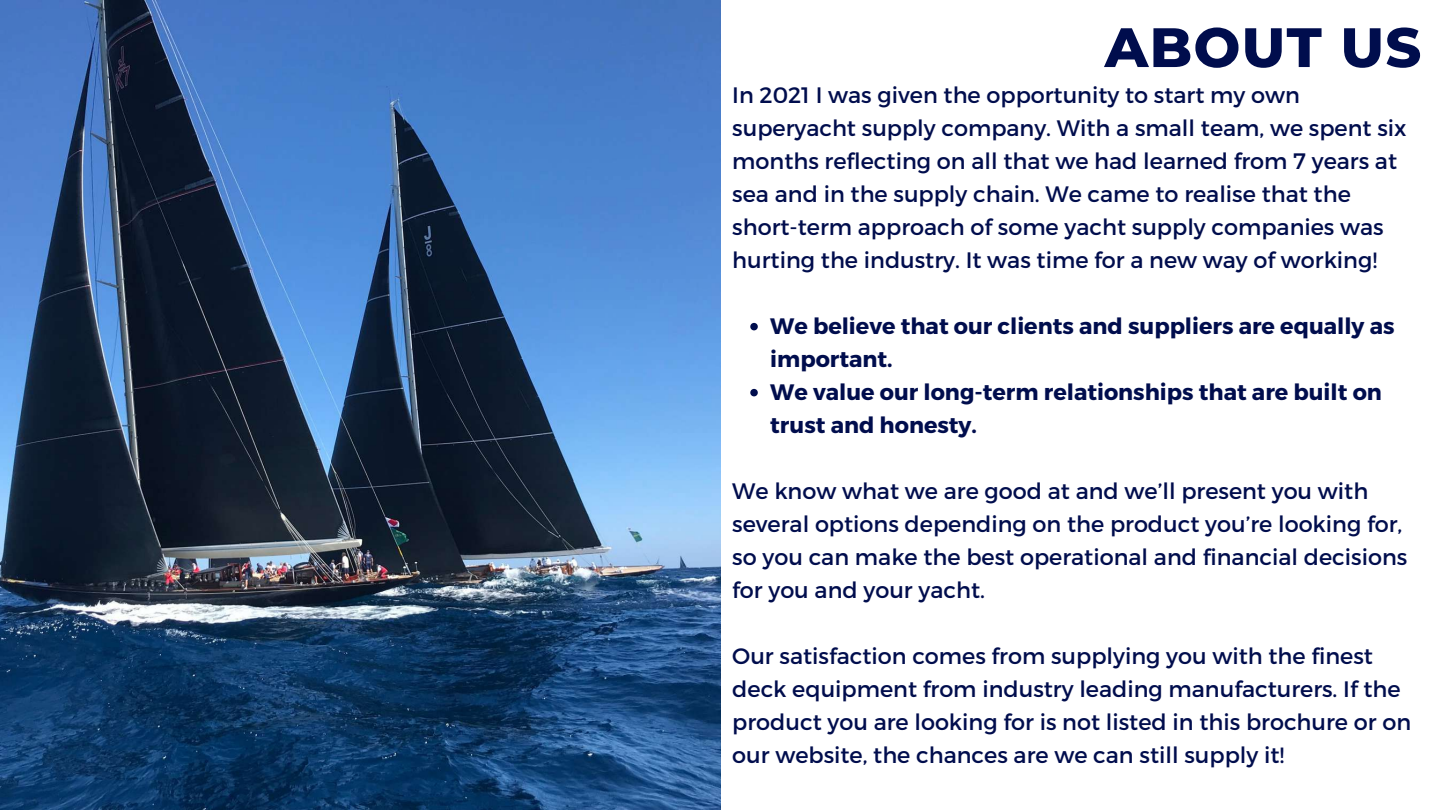
<style>
.page{position:relative;width:1440px;height:810px;background:#fff}
.page>*{position:absolute;margin:0;border:0;box-sizing:border-box;transform-origin:0 0}
.t1{font:800 55.4px "Montserrat";letter-spacing:.025em;color:#000d4d}
.t2{font:22.3px/33px "Montserrat";color:#000d4d}
.t3{font:700 22.3px/33px "Montserrat";color:#000d4d}
</style>
<div class="page">
<svg style="left:750px;top:323px;width:8px;height:7px"></svg>
<svg style="left:750px;top:389px;width:8px;height:7px"></svg>
<img style="left:0;top:0;width:720px;height:810px">
<h1 class="t1" style="left:1105px;top:13px;width:318px">ABOUT US</h1>
<p class="t2" style="left:732px;top:78px;width:676px">In 2021 I was given the opportunity to start my own superyacht supply company. With a small team, we spent six months reflecting on all that we had learned from 7 years at sea and in the supply chain. We came to realise that the short-term approach of some yacht supply companies was hurting the industry. It was time for a new way of working!</p>
<p class="t3" style="left:770px;top:309px;width:626px">We believe that our clients and suppliers are equally as important.<br>We value our long-term relationships that are built on trust and honesty.</p>
<p class="t2" style="left:732px;top:474px;width:677px">We know what we are good at and we’ll present you with several options depending on the product you’re looking for, so you can make the best operational and financial decisions for you and your yacht.</p>
<p class="t2" style="left:732px;top:639px;width:680px">Our satisfaction comes from supplying you with the finest deck equipment from industry leading manufacturers. If the product you are looking for is not listed in this brochure or on our website, the chances are we can still supply it!</p>
</div>
